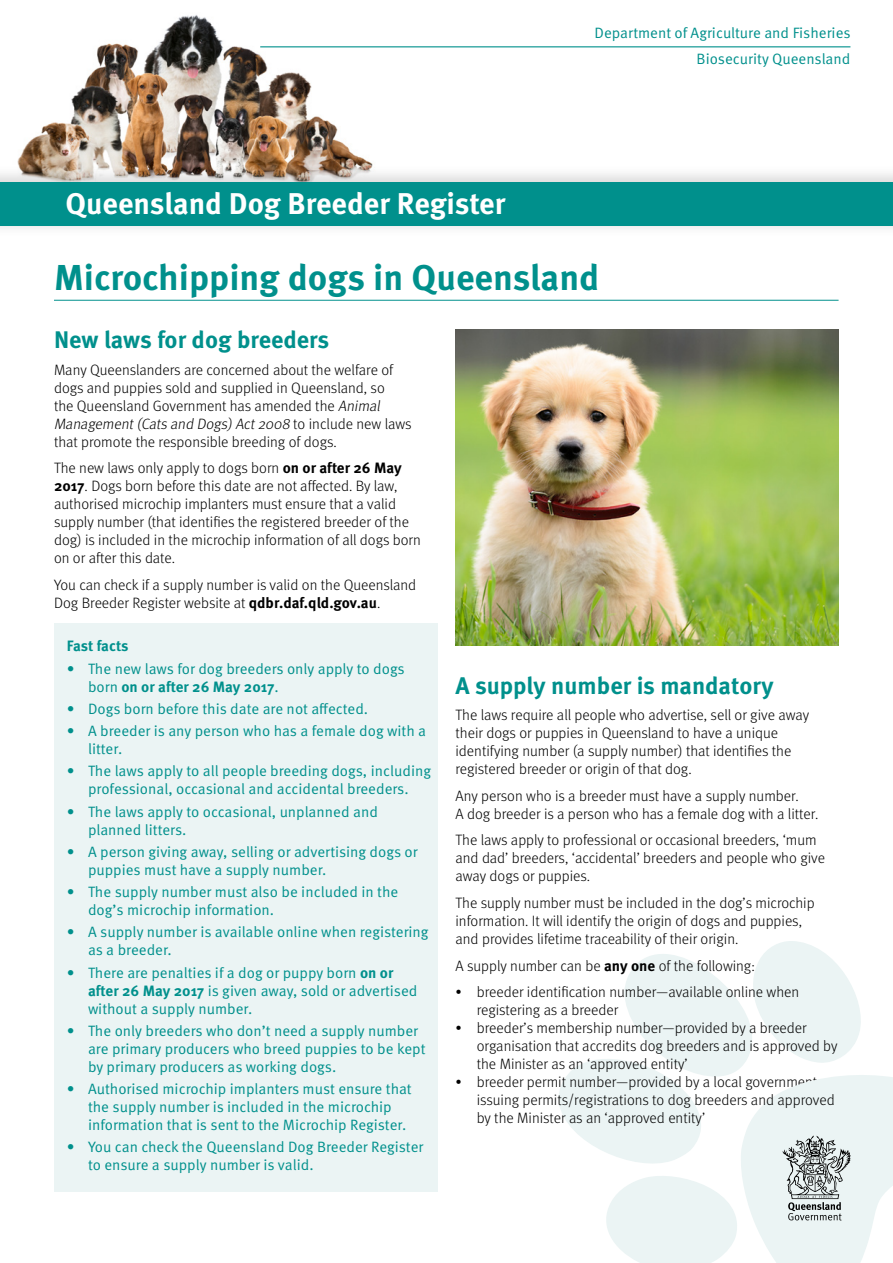
<style>
.page{position:relative;width:893px;height:1263px;background:#fff}
.page>*{position:absolute;margin:0;border:0;box-sizing:border-box;transform-origin:0 0}
.t1{font:700 36px "Meta OT";color:#00908c}
.t2{font:700 30px "Meta OT";color:#fff}
.t3{font:700 24px "Meta OT";color:#00908c}
.t4{font:300 15px/18px "Meta";color:#000}
.t5{font:15px/18px "Meta OT";color:#00908c}
.t6{font:700 15px "Meta OT";letter-spacing:-.01em;color:#00908c}
.s1{font-style:italic}
.s2{font-family:"Meta OT";font-weight:700}
.s3{font-weight:700}
</style>
<div class="page">
<div style="left:54px;top:645px;width:383px;height:67px;background:#ebf4f4"></div>
<div style="left:54px;top:708px;width:383px;height:67px;background:#ebf4f4"></div>
<div style="left:54px;top:748px;width:383px;height:67px;background:#ebf4f4"></div>
<div style="left:54px;top:788px;width:383px;height:67px;background:#ebf4f4"></div>
<div style="left:54px;top:828px;width:383px;height:68px;background:#ebf4f4"></div>
<div style="left:54px;top:869px;width:383px;height:67px;background:#ebf4f4"></div>
<div style="left:54px;top:949px;width:383px;height:85px;background:#ebf4f4"></div>
<div style="left:54px;top:1007px;width:383px;height:86px;background:#ebf4f4"></div>
<div style="left:54px;top:1066px;width:383px;height:85px;background:#ebf4f4"></div>
<div style="left:54px;top:1124px;width:383px;height:67px;background:#ebf4f4"></div>
<div style="left:54px;top:909px;width:383px;height:67px;background:#ebf4f4"></div>
<div style="left:54px;top:623px;width:383px;height:49px;background:#ebf4f4"></div>
<hr style="left:54px;top:300px;width:784px;height:1px;background:#00908c">
<img style="left:17px;top:15px;width:362px;height:149px">
<hr style="left:260px;top:46px;width:590px;height:1px;background:#00908c">
<div style="left:0;top:164px;width:893px;height:72px;background:#575756;opacity:.21"></div>
<div style="left:0;top:182px;width:893px;height:43px;background:#00908c"></div>
<img style="left:455px;top:329px;width:384px;height:316px">
<svg style="left:559px;top:941px;width:334px;height:322px"></svg>
<h2 class="t2" style="left:65px;top:184px;width:441px">Queensland Dog Breeder Register</h2>
<p class="t5" style="left:595px;top:21px;width:257px;line-height:25.5px;text-align:right">Department of Agriculture and Fisheries<br>Biosecurity Queensland</p>
<h1 class="t1" style="left:54px;top:254px;width:547px">Microchipping dogs in Queensland</h1>
<h2 class="t3" style="left:54px;top:325px;width:277px">New laws for dog breeders</h2>
<p class="t4" style="left:54px;top:360px;width:359px">Many Queenslanders are concerned about the welfare of dogs and puppies sold and supplied in Queensland, so<br>the Queensland Government has amended the <span class="s1">Animal Management(Cats and Dogs) Act2008</span> t o i n c l u d e n ew l aws that promote the responsible breeding of dogs.</p>
<p class="t4" style="left:54px;top:459px;width:368px">The new laws only apply to dogs born <span class="s2">on or after 26 May 2017</span>. Dogs born before this date are not affected. By law, authorised microchip implanters must ensure that a valid supply number (that identifies the registered breeder of the dog) is included in the microchip information of all dogs born on or after this date.</p>
<p class="t4" style="left:54px;top:575px;width:364px">You can check if a supply number is valid on the Queensland<br>Dog Breeder Register website at <span class="s2">qdbr.daf.qld.gov.au</span>.</p>
<h2 class="t6" style="left:67px;top:637px;width:63px">Fast facts</h2>
<p class="t5" style="left:88px;top:660px;width:318px;text-indent:-21px">• The new laws for dog breeders only apply to dogs born <span class="s3">on or after 26 May 2017</span>.</p>
<p class="t5" style="left:67px;top:700px;width:303px">• Dogs born before this date are not affected.</p>
<p class="t5" style="left:88px;top:722px;width:340px;text-indent:-21px">• A breeder is any person who has a female dog with a litter.</p>
<p class="t5" style="left:67px;top:762px;width:366px;text-align:center">• The laws apply to all people breeding dogs, including professional, occasional and accidental breeders.</p>
<p class="t5" style="left:88px;top:803px;width:291px;text-indent:-21px">• The laws apply to occasional, unplanned and planned litters.</p>
<p class="t5" style="left:88px;top:843px;width:331px;text-indent:-21px">• A person giving away, selling or advertising dogs or puppies must have a supply number.</p>
<p class="t5" style="left:88px;top:883px;width:312px;text-indent:-21px">• The supply number must also be included in the dog’s microchip information.</p>
<p class="t5" style="left:88px;top:923px;width:342px;text-indent:-21px">• A supply number is available online when registering as a breeder.</p>
<p class="t5" style="left:88px;top:963px;width:331px;text-indent:-21px">• There are penalties if a dog or puppy born <span class="s3">on or after 26 May 2017</span> is given away, sold or advertised without a supply number.</p>
<p class="t5" style="left:88px;top:1022px;width:339px;text-indent:-21px">• The only breeders who don’t need a supply number are primary producers who breed puppies to be kept by primary producers as working dogs.</p>
<p class="t5" style="left:88px;top:1080px;width:325px;text-indent:-21px">• Authorised microchip implanters must ensure that the supply number is included in the microchip information that is sent to the Microchip Register.</p>
<p class="t5" style="left:88px;top:1138px;width:337px;text-indent:-21px">• You can check the Queensland Dog Breeder Register to ensure a supply number is valid.</p>
<h2 class="t3" style="left:455px;top:670px;width:320px">A supply number is mandatory</h2>
<p class="t4" style="left:455px;top:706px;width:355px">The laws require all people who advertise, sell or give away their dogs or puppies in Queensland to have a unique identifying number (a supply number) that identifies the registered breeder or origin of that dog.</p>
<p class="t4" style="left:455px;top:787px;width:364px">Any person who is a breeder must have a supply number.<br>A dog breeder is a person who has a female dog with a litter.</p>
<p class="t4" style="left:455px;top:831px;width:371px">The laws apply to professional or occasional breeders, ‘mum and dad’ breeders, ‘accidental’ breeders and people who give away dogs or puppies.</p>
<p class="t4" style="left:455px;top:894px;width:361px">The supply number must be included in the dog’s microchip information. It will identify the origin of dogs and puppies, and provides lifetime traceability of their origin.</p>
<p class="t4" style="left:455px;top:956px;width:301px">A supply number can be <span class="s2">any one</span> of the following:</p>
<p class="t4" style="left:477px;top:983px;width:324px;text-indent:-21px">• breeder identification number—available online when registering as a breeder</p>
<p class="t4" style="left:477px;top:1019px;width:362px;text-indent:-21px">• breeder’s membership number—provided by a breeder organisation that accredits dog breeders and is approved by the Minister as an ‘approved entity’</p>
<p class="t4" style="left:455px;top:1073px;width:363px">• breeder permit number—provided by a local government</p>
<p class="t4" style="left:477px;top:1109px;width:230px">by the Minister as an ‘approved entity’</p>
<p class="t4" style="left:477px;top:1091px;width:359px">issuing permits/registrations to dog breeders and approved</p>
</div>
